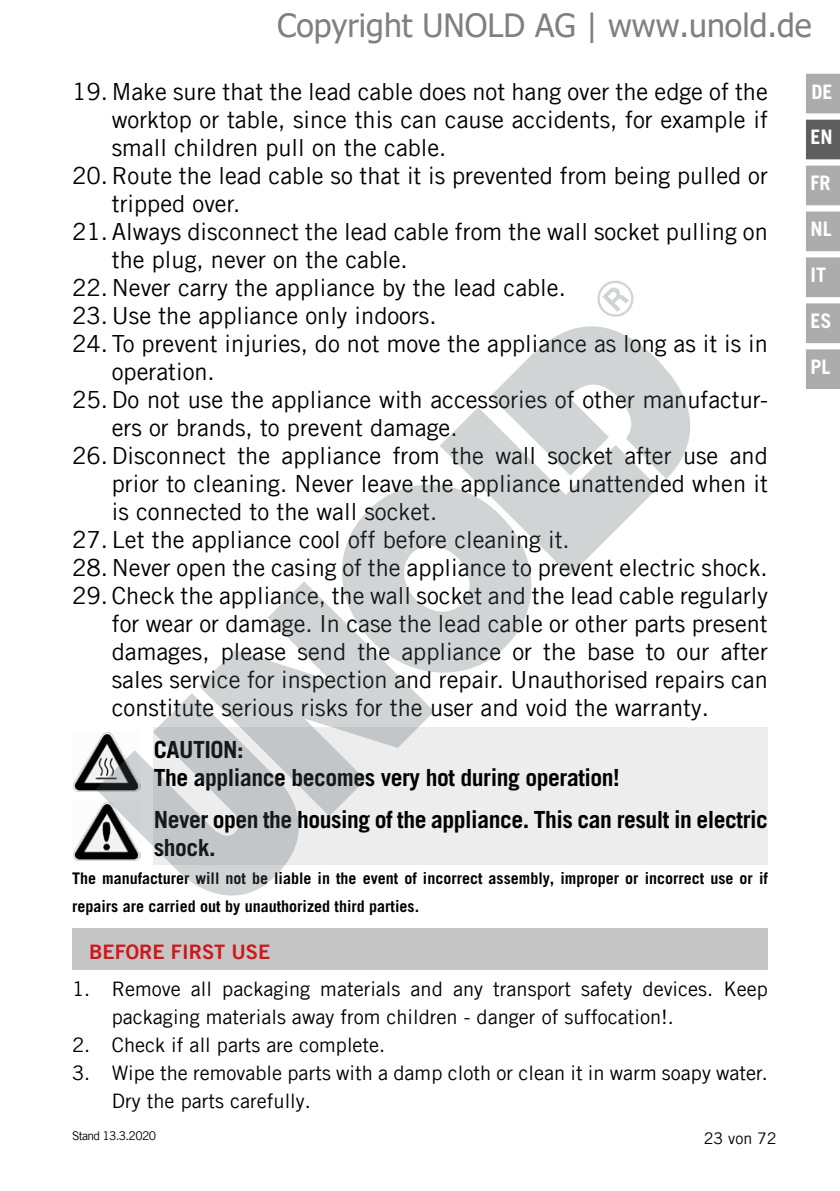
<style>
.page{position:relative;width:840px;height:1191px;background:#fff}
.page>*{position:absolute;margin:0;border:0;box-sizing:border-box;transform-origin:0 0}
.t1{font:32px "Tahoma";color:#808080}
.t2{font:23.6px/28px "Trade Gothic LT Com";color:#000;text-align:justify}
.t3{font:700 23.6px/28px "Trade Gothic LT Com";letter-spacing:-.02em;color:#000}
.t4{font:20px/28px "Trade Gothic LT Com";color:#000}
.t5{font:700 20px "Trade Gothic LT Com";color:#fff}
.t6{font:20px "Trade Gothic LT Com Bd 2";color:#cd1719}
.t7{font:700 16px/28px "Trade Gothic LT Com";color:#000}
.t8{font:16px "Trade Gothic LT Com";color:#000}
.t9{font:12px "Trade Gothic LT Com";letter-spacing:-.055em;color:#000}
</style>
<div class="page">
<div style="left:805px;top:74px;width:34px;height:39px;background:#acacac"></div>
<div style="left:805px;top:120px;width:34px;height:39px;background:#5f5e5e"></div>
<div style="left:805px;top:166px;width:34px;height:39px;background:#acacac"></div>
<div style="left:805px;top:211px;width:34px;height:40px;background:#acacac;border:2px solid #acacac"></div>
<div style="left:805px;top:257px;width:34px;height:40px;background:#acacac;border:2px solid #acacac"></div>
<div style="left:805px;top:303px;width:34px;height:40px;background:#acacac;border:2px solid #acacac"></div>
<div style="left:805px;top:349px;width:34px;height:40px;background:#acacac;border:2px solid #acacac"></div>
<div style="left:154px;top:727px;width:613px;height:138px;background:#ededed"></div>
<img style="left:73px;top:815px;width:23px;height:45px">
<img style="left:73px;top:745px;width:23px;height:46px">
<div style="left:72px;top:928px;width:695px;height:42px;background:#c6c6c6"></div>
<svg style="left:530px;top:326px;width:161px;height:153px;fill:#d0d4d5"></svg>
<svg style="left:440px;top:357px;width:218px;height:219px;fill:#d0d4d5"></svg>
<svg style="left:342px;top:447px;width:226px;height:226px;fill:#d0d4d5"></svg>
<svg style="left:199px;top:581px;width:235px;height:235px;fill:#d0d4d5"></svg>
<svg style="left:96px;top:690px;width:231px;height:206px"></svg>
<svg style="left:597px;top:280px;width:37px;height:37px"></svg>
<h1 class="t1" style="left:277px;top:4px;width:535px">Copyright UNOLD AG | www.unold.de</h1>
<p class="t2" style="left:72px;top:77px;width:697px">19. Make sure that the lead cable does not hang over the edge of the</p>
<p class="t2" style="left:112px;top:105px;width:657px">worktop or table, since this can cause accidents, for example if</p>
<p class="t2" style="left:112px;top:133px;width:336px">small children pull on the cable.</p>
<p class="t2" style="left:72px;top:161px;width:697px">20.Route the lead cable so that it is prevented from being pulled or</p>
<p class="t2" style="left:112px;top:189px;width:130px">tripped over.</p>
<p class="t2" style="left:112px;top:217px;width:657px;text-indent:-40px">21. Always disconnect the lead cable from the wall socket pulling on the plug, never on the cable.</p>
<p class="t2" style="left:72px;top:273px;width:495px">22. Never carry the appliance by the lead cable.</p>
<p class="t2" style="left:72px;top:301px;width:366px">23. Use the appliance only indoors.</p>
<p class="t2" style="left:72px;top:329px;width:697px">24. To prevent injuries, do not move the appliance as long as it is in</p>
<p class="t2" style="left:112px;top:357px;width:104px">operation.</p>
<p class="t2" style="left:72px;top:385px;width:697px">25.Do not use the appliance with accessories of other manufactur-</p>
<p class="t2" style="left:112px;top:413px;width:347px">ers or brands, to prevent damage.</p>
<p class="t2" style="left:112px;top:441px;width:657px;text-indent:-40px">26. Disconnect the appliance from the wall socket after use and prior to cleaning. Never leave the appliance unattended when it is connected to the wall socket.</p>
<p class="t2" style="left:72px;top:525px;width:499px">27. Let the appliance cool off before cleaning it.</p>
<p class="t2" style="left:72px;top:553px;width:696px">28. Never open the casing of the appliance to prevent electric shock.</p>
<p class="t2" style="left:112px;top:581px;width:657px;text-indent:-40px">29. Check the appliance, the wall socket and the lead cable regularly for wear or damage. In case the lead cable or other parts present damages, please send the appliance or the base to our after sales service for inspection and repair. Unauthorised repairs can constitute serious risks for the user and void the warranty.</p>
<p class="t3" style="left:154px;top:735px;width:467px">CAUTION:<br>The appliance becomes very hot during operation!</p>
<p class="t3" style="left:154px;top:805px;width:615px">Never open the housing of the appliance. This can result in electric shock.</p>
<p class="t7" style="left:72px;top:864px;width:697px">The manufacturer will not be liable in the event of incorrect assembly, improper or incorrect use or if repairs are carried out by unauthorized third parties.</p>
<p class="t6" style="left:89px;top:939px;width:183px">BEFORE FIRST USE</p>
<p class="t4" style="left:112px;top:975px;width:657px;text-indent:-40px">1. Remove all packaging materials and any transport safety devices. Keep packaging materials away from children - danger of suffocation!.</p>
<p class="t4" style="left:72px;top:1031px;width:314px">2. Check if all parts are complete.</p>
<p class="t4" style="left:112px;top:1059px;width:657px;text-indent:-40px">3. Wipe the removable parts with a damp cloth or clean it in warm soapy water.<br>Dry the parts carefully.</p>
<p class="t9" style="left:72px;top:1128px;width:85px">Stand 13.3.2020</p>
<p class="t8" style="left:703px;top:1128px;width:74px">23 von 72</p>
<p class="t5" style="left:811px;top:80px;width:23px">DE</p>
<p class="t5" style="left:810px;top:125px;width:24px">EN</p>
<p class="t5" style="left:810px;top:171px;width:21px">FR</p>
<p class="t5" style="left:810px;top:217px;width:23px">NL</p>
<p class="t5" style="left:810px;top:262px;width:17px">IT</p>
<p class="t5" style="left:810px;top:308px;width:23px">ES</p>
<p class="t5" style="left:810px;top:354px;width:21px">PL</p>
</div>
